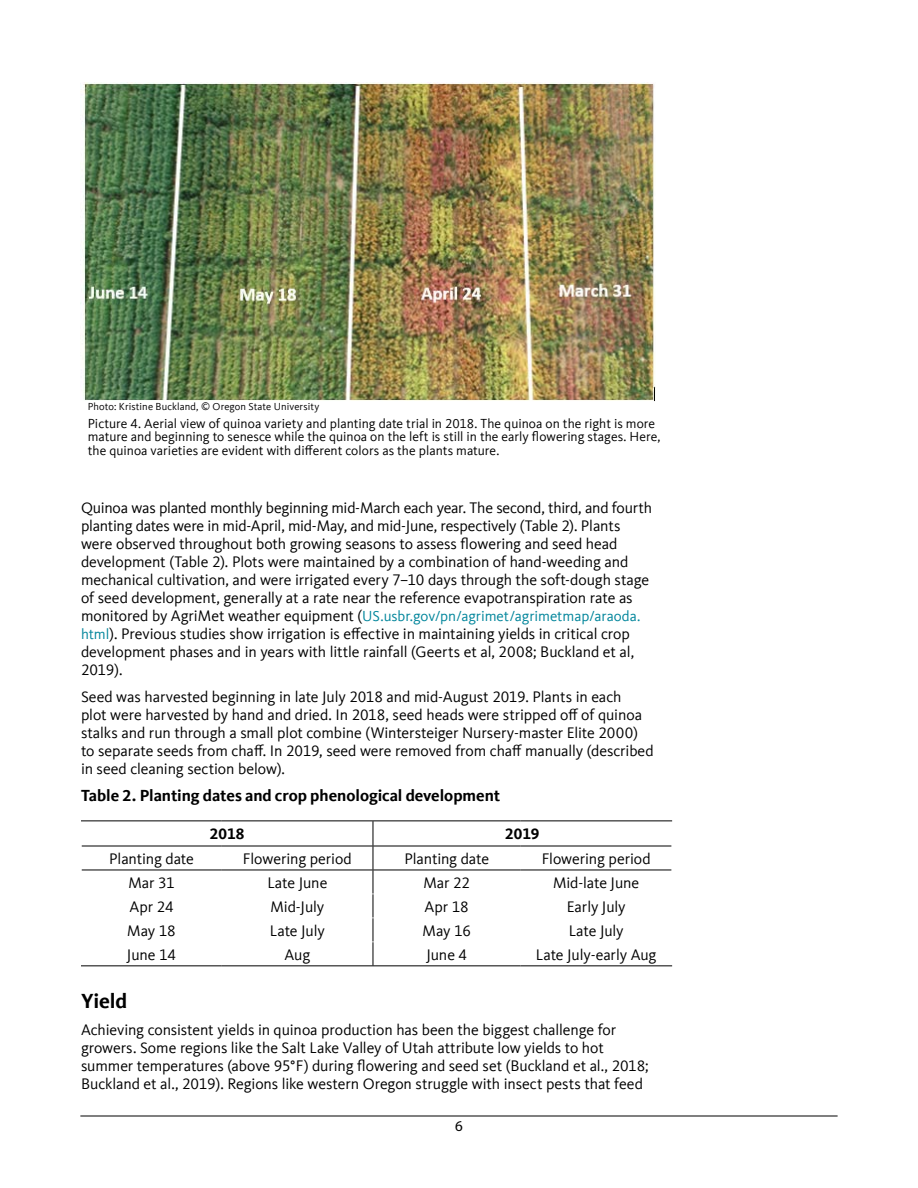
<style>
.page{position:relative;width:918px;height:1188px;background:#fff}
.page>*{position:absolute;margin:0;border:0;box-sizing:border-box;transform-origin:0 0}
.Subhead_14{font:700 21px "Kievit Offc";letter-spacing:-.005em;color:#000}
.Table_header{font:700 16.5px "Kievit Offc";letter-spacing:-.005em;color:#000}
.Body_Text1{font:15.75px/18px "Kievit Offc";letter-spacing:-.005em;color:#000}
.Table_body_center{font:15.75px "Kievit Offc";letter-spacing:-.005em;color:#000}
.Table_body_center_bo{font:700 15.75px "Kievit Offc";color:#000}
.Body_Text1-2{font:15px "Kievit Offc";letter-spacing:-.005em;color:#00859b}
.t1{font:15px "Myriad Pro";color:#000}
.t2{font:13.5px/13.5px "Kievit Offc";color:#000}
.Credit{font:10.5px "Kievit Offc";letter-spacing:.01em;color:#000}
.s1{font-size:15.75px;color:#000}
.s2{font-size:15px;color:#00859b}
.s3{font-family:"Calibri"}
</style>
<div class="page">
<hr style="left:80px;top:1116px;width:758px;height:1px;background:#000">
<hr style="left:81px;top:820px;width:141px;height:1px;background:#000">
<hr style="left:222px;top:820px;width:151px;height:1px;background:#000">
<hr style="left:373px;top:820px;width:148px;height:1px;background:#000">
<hr style="left:521px;top:820px;width:151px;height:1px;background:#000">
<hr style="left:82px;top:846px;width:140px;height:1px;background:#000">
<hr style="left:222px;top:846px;width:151px;height:1px;background:#000">
<hr style="left:373px;top:846px;width:148px;height:1px;background:#000">
<hr style="left:521px;top:846px;width:150px;height:1px;background:#000">
<hr style="left:82px;top:870px;width:140px;height:1px;background:#000">
<hr style="left:222px;top:870px;width:151px;height:1px;background:#000">
<hr style="left:373px;top:870px;width:148px;height:1px;background:#000">
<hr style="left:521px;top:870px;width:150px;height:1px;background:#000">
<svg style="left:373px;top:821px;width:1px;height:144px"></svg>
<hr style="left:81px;top:965px;width:141px;height:1px;background:#000">
<hr style="left:222px;top:965px;width:151px;height:1px;background:#000">
<hr style="left:373px;top:965px;width:148px;height:1px;background:#000">
<hr style="left:521px;top:965px;width:151px;height:1px;background:#000">
<img style="left:82px;top:82px;width:573px;height:320px">
<p class="Credit" style="left:88px;top:400px;width:233px">Photo: Kristine Buckland, © Oregon State University</p>
<p class="t2" style="left:88px;top:417px;width:574px">Picture 4. Aerial view of quinoa variety and planting date trial in 2018. The quinoa on the right is more mature and beginning to senesce while the quinoa on the left is still in the early flowering stages. Here, the quinoa varieties are evident with different colors as the plants mature.</p>
<p class="Body_Text1" style="left:81px;top:499px;width:573px">Quinoa was planted monthly beginning mid-March each year. The second, third, and fourth planting dates were in mid-April, mid-May, and mid-June, respectively (Table 2). Plants were observed throughout both growing seasons to assess flowering and seed head development (Table 2). Plots were maintained by a combination of hand-weeding and mechanical cultivation, and were irrigated every 7–10 days through the soft-dough stage of seed development, generally at a rate near the reference evapotranspiration rate as</p>
<p class="Body_Text1-2" style="left:81px;top:608px;width:561px"><span class="s1">monitored by AgriMet weather equipment (</span>US.usbr.gov/pn/agrimet/agrimetmap/araoda.</p>
<p class="Body_Text1" style="left:81px;top:625px;width:555px"><span class="s2">html</span>). Previous studies show irrigation is effective in maintaining yields in critical crop development phases and in years with little rainfall (Geerts et al, 2008; Buckland et al,<br>2019).</p>
<p class="Body_Text1" style="left:81px;top:688px;width:574px">Seed was harvested beginning in late July 2018 and mid-August 2019. Plants in each<br>plot were harvested by hand and dried. In 2018, seed heads were stripped off of quinoa stalks and run through a small plot combine (Wintersteiger Nursery-master Elite 2000) to separate seeds from chaff. In 2019, seed were removed from chaff manually (described in seed cleaning section below).</p>
<p class="Table_header" style="left:81px;top:786px;width:421px">Table 2. Planting dates and crop phenological development</p>
<p class="Table_body_center_bo" style="left:210px;top:824px;width:36px">2018</p>
<p class="Table_body_center_bo" style="left:505px;top:824px;width:36px">2019</p>
<p class="Table_body_center" style="left:109px;top:850px;width:86px">Planting date</p>
<p class="Table_body_center" style="left:243px;top:850px;width:110px">Flowering period</p>
<p class="Table_body_center" style="left:404px;top:850px;width:86px">Planting date</p>
<p class="Table_body_center" style="left:542px;top:850px;width:110px">Flowering period</p>
<p class="Table_body_center" style="left:128px;top:874px;width:48px">Mar 31</p>
<p class="Table_body_center" style="left:267px;top:874px;width:62px">Late June</p>
<p class="Table_body_center" style="left:423px;top:874px;width:48px">Mar 22</p>
<p class="Table_body_center" style="left:553px;top:874px;width:88px">Mid-late June</p>
<p class="Table_body_center" style="left:130px;top:898px;width:46px">Apr 24</p>
<p class="Table_body_center" style="left:270px;top:898px;width:55px">Mid-July</p>
<p class="Table_body_center" style="left:425px;top:898px;width:46px">Apr 18</p>
<p class="Table_body_center" style="left:567px;top:898px;width:60px">Early July</p>
<p class="Table_body_center" style="left:127px;top:922px;width:50px">May 18</p>
<p class="Table_body_center" style="left:270px;top:922px;width:57px">Late July</p>
<p class="Table_body_center" style="left:423px;top:922px;width:50px">May 16</p>
<p class="Table_body_center" style="left:569px;top:922px;width:57px">Late July</p>
<p class="Table_body_center" style="left:127px;top:946px;width:51px">June 14</p>
<p class="Table_body_center" style="left:284px;top:946px;width:27px">Aug</p>
<p class="Table_body_center" style="left:426px;top:946px;width:42px">June 4</p>
<p class="Table_body_center" style="left:536px;top:946px;width:122px">Late July-early Aug</p>
<h3 class="Subhead_14" style="left:81px;top:989px;width:48px">Yield</h3>
<p class="Body_Text1" style="left:81px;top:1021px;width:569px">Achieving consistent yields in quinoa production has been the biggest challenge for growers. Some regions like the Salt Lake Valley of Utah attribute low yields to hot summer temperatures (above 95<span class="s3">°</span>F) during flowering and seed set (Buckland et al., 2018; Buckland et al., 2019). Regions like western Oregon struggle with insect pests that feed</p>
<p class="t1" style="left:455px;top:1117px;width:9px">6</p>
</div>
